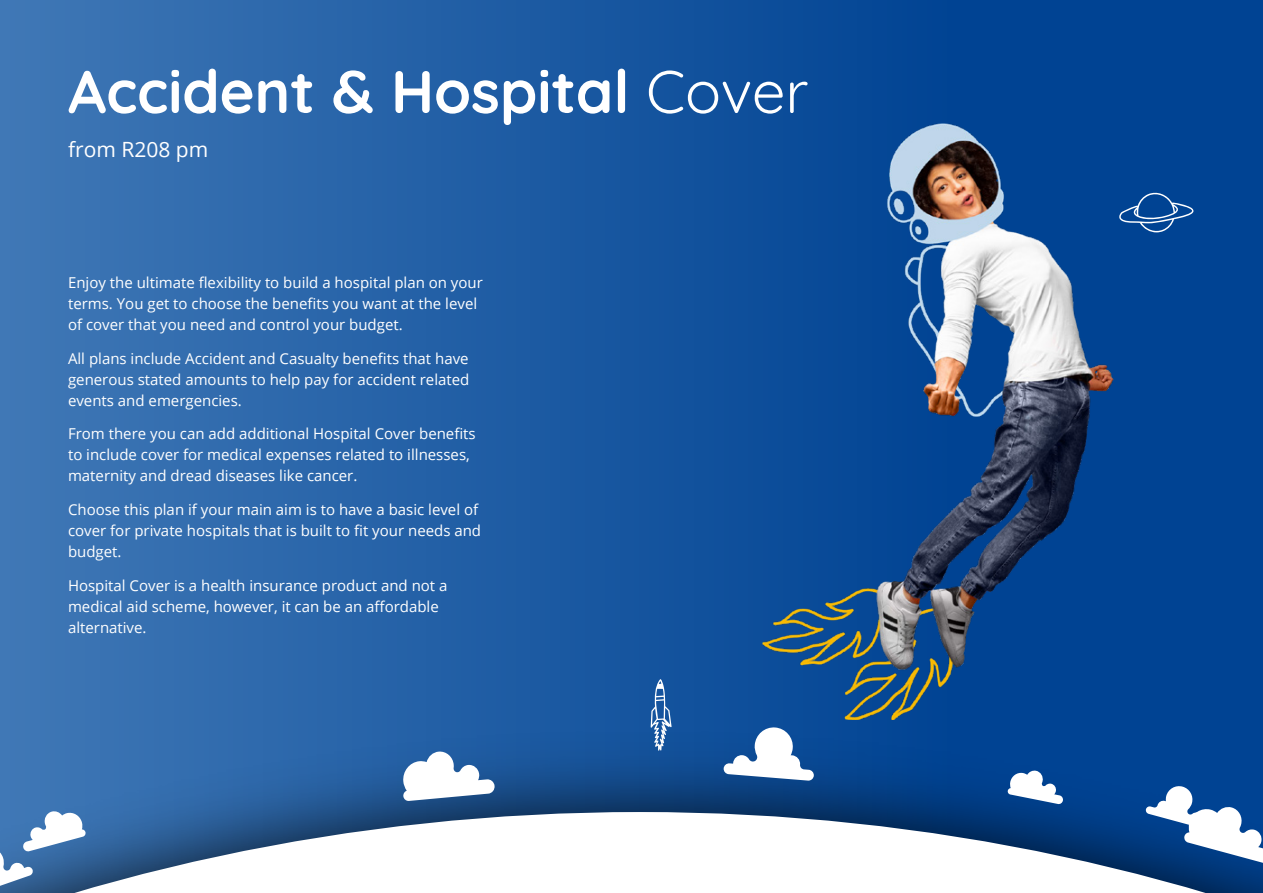
<style>
.page{position:relative;width:1263px;height:893px;background:#fff}
.page>*{position:absolute;margin:0;border:0;box-sizing:border-box;transform-origin:0 0}
.t1{font:700 60px "Quicksand";color:#fff}
.t2{font:21px "Open Sans";color:#fff}
.t3{font:15px/21px "Open Sans";color:#fff}
.s1{font-weight:400}
</style>
<div class="page">
<div style="left:0;top:0;width:1263px;height:893px;background:linear-gradient(to right,#3c75b4,#00398c)"></div>
<img style="left:762px;top:124px;width:369px;height:595px">
<svg style="left:651px;top:679px;width:21px;height:48px"></svg>
<svg style="left:1119px;top:191px;width:74px;height:42px;background:#215ba1"></svg>
<img style="left:0;top:727px;width:1263px;height:85px">
<svg style="left:86px;top:812px;width:1177px;height:81px"></svg>
<svg style="left:0;top:810px;width:86px;height:83px"></svg>
<svg style="left:1145px;top:785px;width:118px;height:79px"></svg>
<svg style="left:402px;top:751px;width:93px;height:50px"></svg>
<svg style="left:723px;top:727px;width:91px;height:54px"></svg>
<svg style="left:1007px;top:770px;width:56px;height:34px"></svg>
<h1 class="t1" style="left:68px;top:42px;width:742px">Accident &amp; Hospital <span class="s1">Cover</span></h1>
<h2 class="t2" style="left:68px;top:135px;width:142px">from R208 pm</h2>
<p class="t3" style="left:68px;top:272px;width:416px">Enjoy the ultimate flexibility to build a hospital plan on your terms. You get to choose the benefits you want at the level of cover that you need and control your budget.</p>
<p class="t3" style="left:68px;top:347px;width:403px;text-align:justify">All plans include Accident and Casualty benefits that have generous stated amounts to help pay for accident related events and emergencies.</p>
<p class="t3" style="left:68px;top:423px;width:409px">From there you can add additional Hospital Cover benefits to include cover for medical expenses related to illnesses, maternity and dread diseases like cancer.</p>
<p class="t3" style="left:68px;top:499px;width:415px">Choose this plan if your main aim is to have a basic level of cover for private hospitals that is built to fit your needs and budget.</p>
<p class="t3" style="left:68px;top:575px;width:381px">Hospital Cover is a health insurance product and not a medical aid scheme, however, it can be an affordable alternative.</p>
</div>
